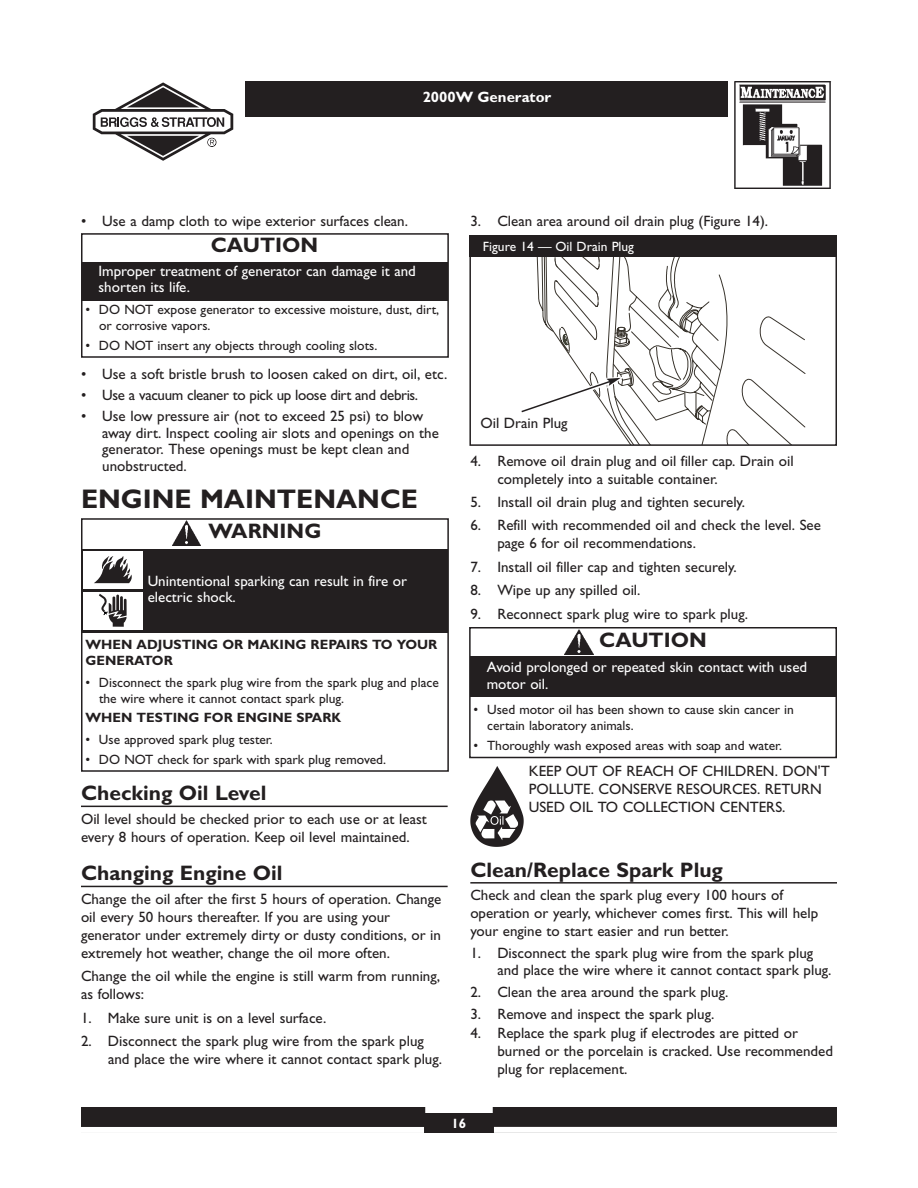
<style>
.page{position:relative;width:918px;height:1188px;background:#fff}
.page>*{position:absolute;margin:0;border:0;box-sizing:border-box;transform-origin:0 0}
.t1{font:700 27px "Gill Sans";color:#231f20}
.t2{font:700 21px "Gill Sans";color:#231f20}
.t3{font:15px/18px "Gill Sans";color:#231f20}
.t4{font:15px/16.5px "Gill Sans";color:#fff}
.t5{font:15px "Gill Sans";letter-spacing:-.025em;color:#231f20}
.t6{font:700 15px "Gill Sans";color:#fff}
.t7{font:13.5px/16.2px "Gill Sans";color:#231f20}
.t8{font:700 13.5px "Gill Sans";color:#231f20}
.t9{font:13.5px "Gill Sans";color:#fff}
.t10{font:700 13.5px "Gill Sans";color:#fff}
</style>
<div class="page">
<div style="left:245px;top:81px;width:482px;height:36px;background:#231f20"></div>
<svg style="left:93px;top:82px;width:140px;height:79px"></svg>
<img style="left:734px;top:81px;width:98px;height:108px">
<div style="left:81px;top:1107px;width:756px;height:26px;background:#231f20"></div>
<div style="left:425px;top:1107px;width:68px;height:6px;background:#fff"></div>
<div style="left:494px;top:1127px;width:343px;height:6px;background:#fff"></div>
<div style="left:81px;top:1127px;width:343px;height:6px;background:#fff"></div>
<hr style="left:81px;top:806px;width:367px;height:1px;background:#231f20">
<hr style="left:81px;top:886px;width:367px;height:1px;background:#231f20">
<hr style="left:470px;top:882px;width:367px;height:2px;background:#231f20">
<svg style="left:470px;top:766px;width:54px;height:81px"></svg>
<div style="left:81px;top:233px;width:368px;height:125px;border:2px solid #231f20"></div>
<div style="left:82px;top:262px;width:366px;height:38px;background:#231f20"></div>
<svg style="left:721px;top:278px;width:85px;height:165px"></svg>
<div style="left:469px;top:255px;width:368px;height:191px;border:2px solid #231f20"></div>
<div style="left:469px;top:236px;width:368px;height:21px;background:#231f20"></div>
<div style="left:469px;top:627px;width:368px;height:131px;border:2px solid #231f20"></div>
<div style="left:470px;top:657px;width:366px;height:40px;background:#231f20"></div>
<img style="left:565px;top:630px;width:28px;height:24px">
<div style="left:81px;top:518px;width:368px;height:254px;border:2px solid #231f20"></div>
<div style="left:82px;top:549px;width:366px;height:83px;background:#231f20"></div>
<img style="left:173px;top:521px;width:28px;height:25px">
<div style="left:84px;top:551px;width:59px;height:38px;background:#fff"></div>
<svg style="left:94px;top:556px;width:38px;height:27px"></svg>
<div style="left:84px;top:592px;width:59px;height:38px;background:#fff"></div>
<svg style="left:99px;top:594px;width:28px;height:33px"></svg>
<svg style="left:520px;top:257px;width:201px;height:187px"></svg>
<p class="t6" style="left:423px;top:92px;width:130px">2000W Generator</p>
<p class="t3" style="left:81px;top:214px;width:329px">• Use a damp cloth to wipe exterior surfaces clean.</p>
<p class="t3" style="left:470px;top:214px;width:299px">3. Clean area around oil drain plug (Figure 14).</p>
<h2 class="t2" style="left:211px;top:238px;width:109px">CAUTION</h2>
<p class="t9" style="left:483px;top:242px;width:153px">Figure 14 — Oil Drain Plug</p>
<p class="t4" style="left:98px;top:264px;width:319px">Improper treatment of generator can damage it and shorten its life.</p>
<p class="t7" style="left:99px;top:303px;width:342px;text-indent:-14px">• DO NOT expose generator to excessive moisture, dust, dirt, or corrosive vapors.</p>
<p class="t7" style="left:86px;top:339px;width:293px">• DO NOT insert any objects through cooling slots.</p>
<p class="t3" style="left:81px;top:367px;width:368px">• Use a soft bristle brush to loosen caked on dirt, oil, etc.</p>
<p class="t5" style="left:81px;top:390px;width:339px">• Use a vacuum cleaner to pick up loose dirt and debris.</p>
<p class="t3" style="left:102px;top:410px;width:338px;line-height:16.5px;text-indent:-21px">• Use low pressure air (not to exceed 25 psi) to blow away dirt. Inspect cooling air slots and openings on the generator. These openings must be kept clean and unobstructed.</p>
<h1 class="t1" style="left:81px;top:490px;width:338px">ENGINE MAINTENANCE</h1>
<h2 class="t2" style="left:208px;top:523px;width:114px">WARNING</h2>
<p class="t4" style="left:148px;top:574px;width:261px">Unintentional sparking can result in fire or electric shock.</p>
<p class="t3" style="left:480px;top:416px;width:89px">Oil Drain Plug</p>
<p class="t3" style="left:497px;top:453px;width:298px;text-indent:-27px">4. Remove oil drain plug and oil filler cap. Drain oil completely into a suitable container.</p>
<p class="t3" style="left:470px;top:495px;width:276px">5. Install oil drain plug and tighten securely.</p>
<p class="t3" style="left:497px;top:518px;width:325px;text-indent:-27px">6. Refill with recommended oil and check the level. See page 6 for oil recommendations.</p>
<p class="t3" style="left:470px;top:559px;width:268px">7. Install oil filler cap and tighten securely.</p>
<p class="t3" style="left:470px;top:583px;width:172px">8. Wipe up any spilled oil.</p>
<p class="t3" style="left:470px;top:606px;width:279px">9. Reconnect spark plug wire to spark plug.</p>
<p class="t8" style="left:86px;top:640px;width:353px">WHEN ADJUSTING OR MAKING REPAIRS TO YOUR</p>
<h2 class="t2" style="left:599px;top:633px;width:109px">CAUTION</h2>
<p class="t8" style="left:86px;top:656px;width:89px">GENERATOR</p>
<p class="t7" style="left:99px;top:676px;width:341px;text-indent:-14px">• Disconnect the spark plug wire from the spark plug and place the wire where it cannot contact spark plug.</p>
<p class="t8" style="left:86px;top:713px;width:257px">WHEN TESTING FOR ENGINE SPARK</p>
<p class="t7" style="left:86px;top:733px;width:189px">• Use approved spark plug tester.</p>
<p class="t7" style="left:86px;top:752px;width:302px">• DO NOT check for spark with spark plug removed.</p>
<p class="t4" style="left:487px;top:660px;width:322px">Avoid prolonged or repeated skin contact with used motor oil.</p>
<p class="t7" style="left:487px;top:703px;width:308px;text-indent:-14px">• Used motor oil has been shown to cause skin cancer in certain laboratory animals.</p>
<p class="t7" style="left:474px;top:738px;width:310px">• Thoroughly wash exposed areas with soap and water.</p>
<p class="t3" style="left:529px;top:764px;width:302px">KEEP OUT OF REACH OF CHILDREN. DON'T<br>POLLUTE. CONSERVE RESOURCES. RETURN<br>USED OIL TO COLLECTION CENTERS.</p>
<h2 class="t2" style="left:81px;top:786px;width:187px">Checking Oil Level</h2>
<p class="t3" style="left:81px;top:811px;width:347px">Oil level should be checked prior to each use or at least every 8 hours of operation. Keep oil level maintained.</p>
<h2 class="t2" style="left:81px;top:866px;width:203px">Changing Engine Oil</h2>
<p class="t3" style="left:81px;top:892px;width:362px">Change the oil after the first 5 hours of operation. Change oil every 50 hours thereafter. If you are using your generator under extremely dirty or dusty conditions, or in extremely hot weather, change the oil more often.</p>
<p class="t3" style="left:81px;top:969px;width:361px">Change the oil while the engine is still warm from running, as follows:</p>
<p class="t3" style="left:81px;top:1010px;width:247px">1. Make sure unit is on a level surface.</p>
<p class="t3" style="left:108px;top:1034px;width:336px;text-indent:-27px">2. Disconnect the spark plug wire from the spark plug and place the wire where it cannot contact spark plug.</p>
<h2 class="t2" style="left:470px;top:862px;width:254px">Clean/Replace Spark Plug</h2>
<p class="t3" style="left:470px;top:888px;width:349px">Check and clean the spark plug every 100 hours of operation or yearly, whichever comes first. This will help your engine to start easier and run better.</p>
<p class="t3" style="left:497px;top:947px;width:336px;line-height:16.5px;text-indent:-27px">1. Disconnect the spark plug wire from the spark plug and place the wire where it cannot contact spark plug.</p>
<p class="t3" style="left:470px;top:984px;width:260px">2. Clean the area around the spark plug.</p>
<p class="t3" style="left:470px;top:1006px;width:246px">3. Remove and inspect the spark plug.</p>
<p class="t3" style="left:497px;top:1025px;width:337px;text-indent:-27px">4. Replace the spark plug if electrodes are pitted or burned or the porcelain is cracked. Use recommended plug for replacement.</p>
<p class="t10" style="left:452px;top:1119px;width:16px">16</p>
</div>
